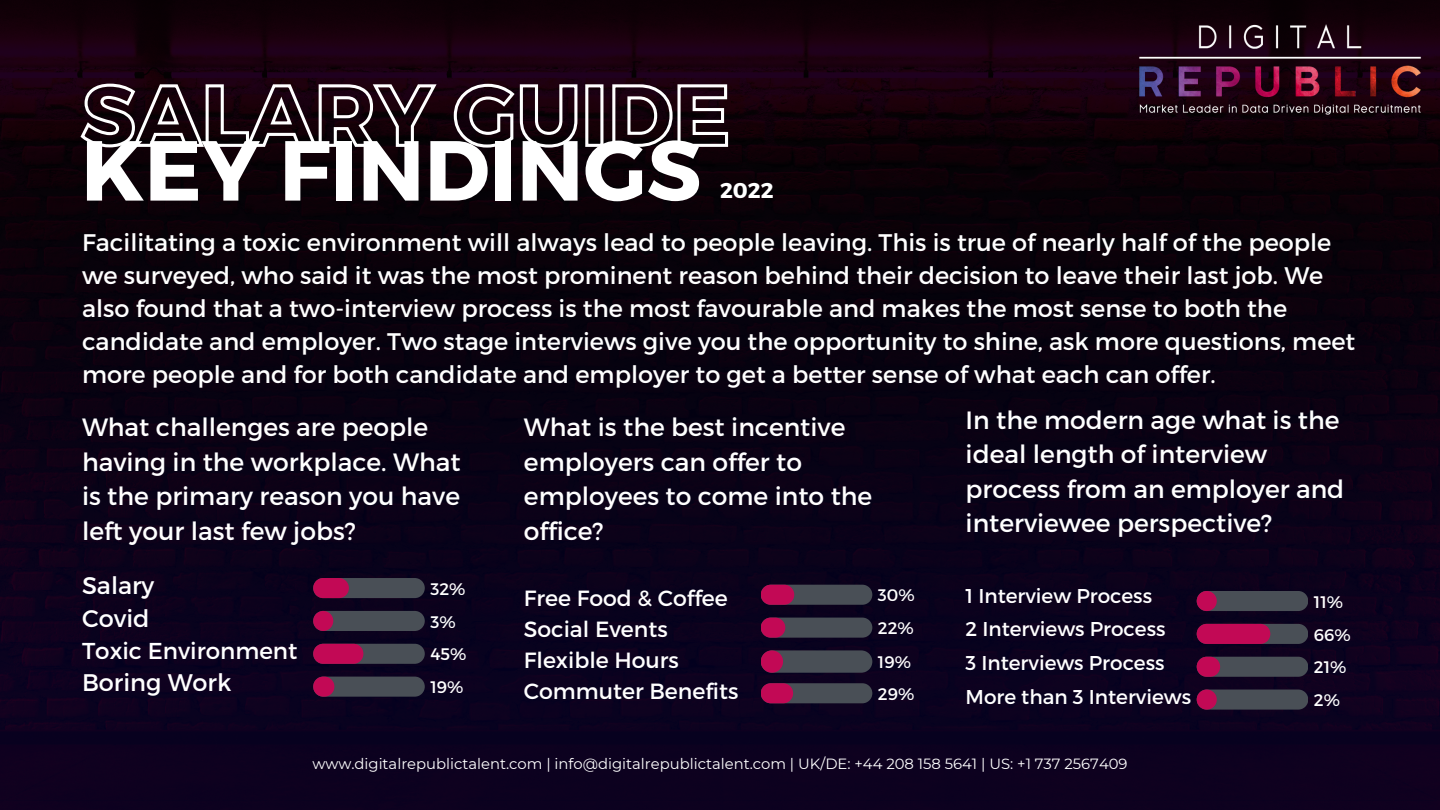
<style>
.page{position:relative;width:1440px;height:810px;background:#fff}
.page>*{position:absolute;margin:0;border:0;box-sizing:border-box;transform-origin:0 0}
.t1{font:700 85px "Montserrat";color:#fff}
.t2{font:25px/34.5px "Montserrat";color:#fff}
.t3{font:24px/33px "Montserrat";color:#fff}
.t4{font:23px "Montserrat";color:#fff}
.t5{font:22px/30.8px "Montserrat";color:#fff}
.t6{font:700 21.4px "Montserrat";color:#fff}
.t7{font:20px/33.8px "Montserrat";color:#fff}
.t8{font:16.7px/32.9px "Montserrat";color:#fff}
.t9{font:14.8px "Montserrat";color:#fff}
</style>
<div class="page">
<img style="left:0;top:0;width:1440px;height:810px">
<img style="left:1135px;top:20px;width:289px;height:100px">
<svg style="left:79px;top:82px;width:651px;height:68px"></svg>
<svg style="left:313px;top:578px;width:112px;height:20px;background:#683853"></svg>
<svg style="left:313px;top:611px;width:112px;height:20px;background:#574253"></svg>
<svg style="left:313px;top:644px;width:112px;height:20px;background:#772e53"></svg>
<svg style="left:313px;top:677px;width:112px;height:20px;background:#574052"></svg>
<svg style="left:761px;top:585px;width:111px;height:20px;background:#653953"></svg>
<svg style="left:761px;top:618px;width:111px;height:20px;background:#5b3e53"></svg>
<svg style="left:761px;top:650px;width:111px;height:23px;background:#573f52"></svg>
<svg style="left:761px;top:683px;width:111px;height:20px;background:#643a53"></svg>
<svg style="left:1197px;top:591px;width:111px;height:20px;background:#584253"></svg>
<svg style="left:1197px;top:624px;width:111px;height:20px;background:#922053"></svg>
<svg style="left:1197px;top:657px;width:111px;height:20px;background:#5b3f53"></svg>
<svg style="left:1197px;top:690px;width:111px;height:20px;background:#574153"></svg>
<h1 class="t1" style="left:81px;top:115px;width:622px">KEY FINDINGS</h1>
<p class="t6" style="left:720px;top:177px;width:55px">2022</p>
<p class="t3" style="left:82px;top:224px;width:1275px">Facilitating a toxic environment will always lead to people leaving. This is true of nearly half of the people we surveyed, who said it was the most prominent reason behind their decision to leave their last job. We also found that a two-interview process is the most favourable and makes the most sense to both the candidate and employer. Two stage interviews give you the opportunity to shine, ask more questions, meet more people and for both candidate and employer to get a better sense of what each can offer.</p>
<p class="t2" style="left:524px;top:409px;width:350px">What is the best incentive employers can offer to employees to come into the office?</p>
<p class="t2" style="left:966px;top:401px;width:380px">In the modern age what is the ideal length of interview process from an employer and interviewee perspective?</p>
<p class="t2" style="left:82px;top:409px;width:380px">What challenges are people having in the workplace. What is the primary reason you have left your last few jobs?</p>
<p class="t3" style="left:82px;top:567px;width:74px">Salary<br>Covid</p>
<p class="t4" style="left:82px;top:636px;width:217px">Toxic Environment</p>
<p class="t3" style="left:82px;top:665px;width:151px">Boring Work</p>
<p class="t8" style="left:430px;top:571px;width:37px">32%<br>3%<br>45%<br>19%</p>
<p class="t7" style="left:966px;top:578px;width:227px">1 Interview Process<br>2 Interviews Process<br>3 Interviews Process<br>More than 3 Interviews</p>
<p class="t8" style="left:1314px;top:584px;width:38px">11%<br>66%<br>21%<br>2%</p>
<p class="t5" style="left:524px;top:582px;width:216px">Free Food &amp; Coffee<br>Social Events<br>Flexible Hours<br>Commuter Benefits</p>
<p class="t8" style="left:878px;top:578px;width:38px;line-height:33.4px;text-align:justify">30% 22% 19%</p>
<p class="t8" style="left:878px;top:677px;width:38px">29%</p>
<p class="t9" style="left:312px;top:755px;width:817px">www.digitalrepublictalent.com | info@digitalrepublictalent.com | UK/DE: +44 208 158 5641 | US: +1 737 2567409</p>
</div>
